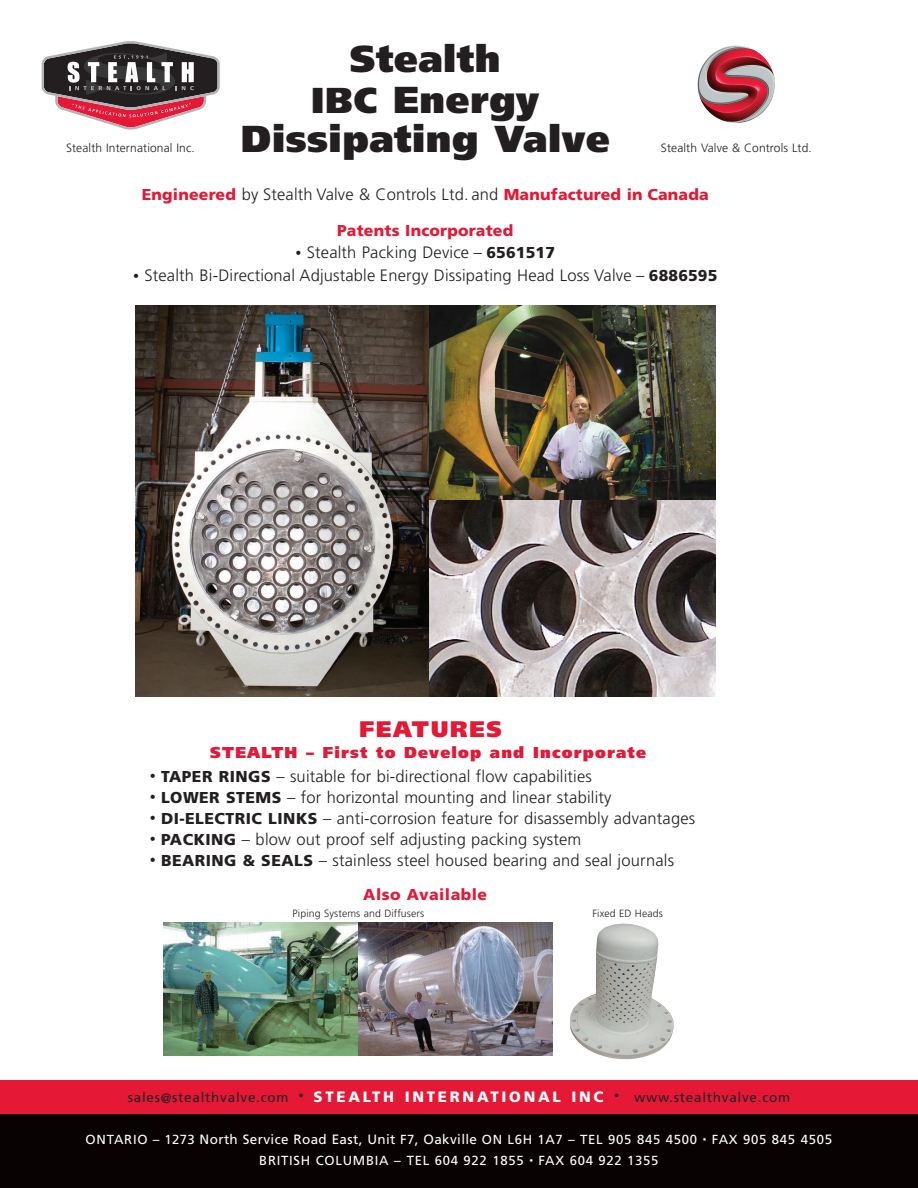
<style>
.page{position:relative;width:918px;height:1188px;background:#fff}
.page>*{position:absolute;margin:0;border:0;box-sizing:border-box;transform-origin:0 0}
.t1{font:900 37.5px/39.8px "Frutiger";letter-spacing:.015em;color:#231f20;text-align:center}
.t2{font:900 22.5px "Frutiger";letter-spacing:.075em;color:#e51836}
.t3{font:300 16.5px "Frutiger";letter-spacing:.01em;color:#231f20}
.t4{font:900 15.75px "Frutiger";letter-spacing:.01em;color:#e51836}
.t5{font:900 15.75px "Frutiger";letter-spacing:.075em;color:#e51836}
.t6{font:900 15.75px "Frutiger";letter-spacing:.03em;color:#e51836}
.t7{font:13.5px "Frutiger";letter-spacing:.055em;color:#231f20}
.t8{font:13.2px/21px "Frutiger";letter-spacing:.055em;color:#fff;text-align:center}
.t9{font:300 12px "Frutiger";letter-spacing:.01em;color:#231f20}
.t10{font:300 10.5px "Frutiger";letter-spacing:.01em;color:#231f20}
.s1{font-size:36px}
.s2{font-weight:300;font-size:16.5px;color:#231f20}
.s3{font-size:12px}
.s4{font-weight:900;font-size:15.75px}
.s5{font-weight:900;font-size:15px;color:#fff}
.s6{font-size:13.5px}
.s7{font-size:7.5px}
</style>
<div class="page">
<img style="left:135px;top:305px;width:581px;height:392px">
<img style="left:164px;top:923px;width:388px;height:133px">
<svg style="left:42px;top:41px;width:178px;height:89px"></svg>
<img style="left:697px;top:45px;width:78px;height:78px">
<div style="left:0;top:1114px;width:918px;height:74px;background:#080302"></div>
<div style="left:0;top:1080px;width:918px;height:34px;background:#e51836"></div>
<img style="left:570px;top:924px;width:104px;height:135px">
<h1 class="t1" style="left:241px;top:42px;width:370px">Stealth<br><span class="s1">IBC</span> Energy<br>Dissipating Valve</h1>
<p class="t4" style="left:142px;top:188px;width:568px">Engineered <span class="s2">by Stealth Valve &amp; Controls Ltd. and</span> Manufactured in Canada</p>
<p class="t4" style="left:337px;top:224px;width:178px">Patents Incorporated</p>
<p class="t3" style="left:295px;top:246px;width:261px"><span class="s3">•</span> Stealth Packing Device – <span class="s4">6561517</span></p>
<p class="t3" style="left:133px;top:268px;width:586px"><span class="s3">•</span> Stealth Bi-Directional Adjustable Energy Dissipating Head Loss Valve – <span class="s4">6886595</span></p>
<p class="t9" style="left:66px;top:143px;width:130px">Stealth International Inc.</p>
<p class="t9" style="left:661px;top:143px;width:152px">Stealth Valve &amp; Controls Ltd.</p>
<h2 class="t2" style="left:359px;top:720px;width:144px">FEATURES</h2>
<p class="t5" style="left:210px;top:746px;width:437px">STEALTH – First to Develop and Incorporate</p>
<p class="t3" style="left:150px;top:769px;width:444px"><span class="s3">•</span> <span class="s4">TAPER RINGS</span> – suitable for bi-directional flow capabilities</p>
<p class="t3" style="left:150px;top:790px;width:463px"><span class="s3">•</span> <span class="s4">LOWER STEMS</span> – for horizontal mounting and linear stability</p>
<p class="t3" style="left:150px;top:811px;width:547px"><span class="s3">•</span> <span class="s4">DI-ELECTRIC LINKS</span> – anti-corrosion feature for disassembly advantages</p>
<p class="t3" style="left:150px;top:832px;width:433px"><span class="s3">•</span> <span class="s4">PACKING</span> – blow out proof self adjusting packing system</p>
<p class="t3" style="left:150px;top:853px;width:526px"><span class="s3">•</span> <span class="s4">BEARING &amp; SEALS</span> – stainless steel housed bearing and seal journals</p>
<p class="t6" style="left:363px;top:888px;width:125px">Also Available</p>
<p class="t10" style="left:293px;top:909px;width:133px">Piping Systems and Diffusers</p>
<p class="t10" style="left:593px;top:909px;width:72px">Fixed ED Heads</p>
<p class="t7" style="left:128px;top:1092px;width:664px">sales@stealthvalve.com <sup>•</sup> <span class="s5">STEALTH INTERNATIONAL INC</span> <sup>•</sup> www.stealthvalve.com</p>
<p class="t8" style="left:86px;top:1130px;width:748px">ONTARIO <span class="s6">–</span> 1273 <span class="s6">North Service Road East, Unit</span> F7<span class="s6">, Oakville</span> ON L6H 1A7 <span class="s6">–</span> TEL 905 845 4500 <span class="s7">•</span> FAX 905 845 450<span class="s6">5<br></span>BRITISH COLUMBIA <span class="s6">–</span> TEL 604 922 1855 <span class="s7">•</span> FAX 604 922 1355</p>
</div>
